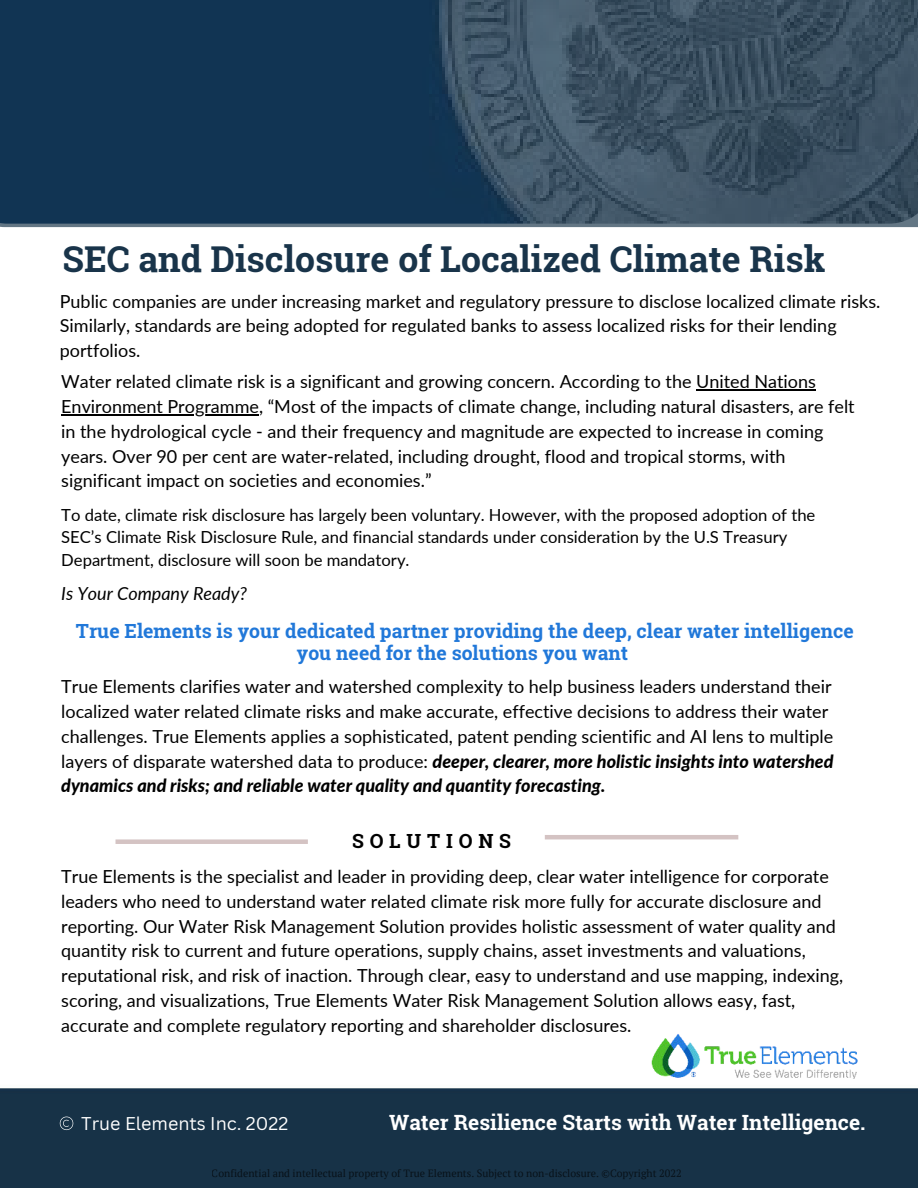
<style>
.page{position:relative;width:918px;height:1188px;background:#fff}
.page>*{position:absolute;margin:0;border:0;box-sizing:border-box;transform-origin:0 0}
.t1{font:700 35.7px "Roboto Slab";color:#19344a}
.t2{font:700 21px "Roboto Slab";color:#fff}
.t3{font:700 19.5px/21.3px "Roboto Slab";color:#2178d9;text-align:center}
.t4{font:700 19.5px "Roboto Slab";letter-spacing:.3em;color:#000}
.t5{font:18px/24.8px "Lato";color:#000}
.t6{font:18px "Canva Sans";color:#fff}
.t7{font:italic 18px "Lato";color:#000}
.t8{font:16.65px/22.5px "Lato";color:#000}
.t9{font:10.5px "PT Serif";color:#000}
.s1{font-weight:800;font-style:italic}
</style>
<div class="page">
<img style="left:0;top:227px;width:918px;height:961px">
<img style="left:642px;top:1031px;width:225px;height:48px">
<div style="left:116px;top:839px;width:192px;height:5px;background:#d4c3c3"></div>
<hr style="left:545px;top:835px;width:193px;height:4px;background:#d4c3c3">
<svg style="left:0;top:0;width:918px;height:227px;background:#27435b"></svg>
<hr style="left:696px;top:389px;width:120px;height:2px;background:#000">
<hr style="left:61px;top:414px;width:198px;height:1px;background:#000">
<svg style="left:60px;top:1117px;width:13px;height:13px"></svg>
<h1 class="t1" style="left:62px;top:234px;width:765px">SEC and Disclosure of Localized Climate Risk</h1>
<p class="t5" style="left:60px;top:288px;width:822px">Public companies are under increasing market and regulatory pressure to disclose localized climate risks.<br>Similarly, standards are being adopted for regulated banks to assess localized risks for their lending portfolios.</p>
<p class="t5" style="left:61px;top:369px;width:795px">Water related climate risk is a significant and growing concern. According to the United Nations Environment Programme, “Most of the impacts of climate change, including natural disasters, are felt in the hydrological cycle - and their frequency and magnitude are expected to increase in coming years. Over 90 per cent are water-related, including drought, flood and tropical storms, with significant impact on societies and economies.”</p>
<p class="t8" style="left:61px;top:503px;width:756px">To date, climate risk disclosure has largely been voluntary. However, with the proposed adoption of the<br>SEC’s Climate Risk Disclosure Rule, and financial standards under consideration by the U.S Treasury<br>Department, disclosure will soon be mandatory.</p>
<p class="t7" style="left:61px;top:580px;width:187px">Is Your Company Ready?</p>
<p class="t3" style="left:76px;top:620px;width:779px">True Elements is your dedicated partner providing the deep, clear water intelligence you need for the solutions you want</p>
<p class="t5" style="left:61px;top:674px;width:774px">True Elements clarifies water and watershed complexity to help business leaders understand their localized water related climate risks and make accurate, effective decisions to address their water challenges. True Elements applies a sophisticated, patent pending scientific and AI lens to multiple layers of disparate watershed data to produce: <span class="s1">deeper, clearer, more holistic insights into watershed dynamics and risks; and reliable water quality and quantity forecasting.</span></p>
<p class="t4" style="left:352px;top:828px;width:161px">SOLUTIONS</p>
<p class="t5" style="left:61px;top:864px;width:784px">True Elements is the specialist and leader in providing deep, clear water intelligence for corporate leaders who need to understand water related climate risk more fully for accurate disclosure and reporting. Our Water Risk Management Solution provides holistic assessment of water quality and quantity risk to current and future operations, supply chains, asset investments and valuations, reputational risk, and risk of inaction. Through clear, easy to understand and use mapping, indexing, scoring, and visualizations, True Elements Water Risk Management Solution allows easy, fast, accurate and complete regulatory reporting and shareholder disclosures.</p>
<p class="t2" style="left:389px;top:1108px;width:478px">Water Resilience Starts with Water Intelligence.</p>
<p class="t9" style="left:212px;top:1167px;width:471px">Confidential and intellectual property of True Elements. Subject to non-disclosure. ©Copyright 2022</p>
<p class="t6" style="left:81px;top:1113px;width:208px">True Elements Inc. 2022</p>
</div>
